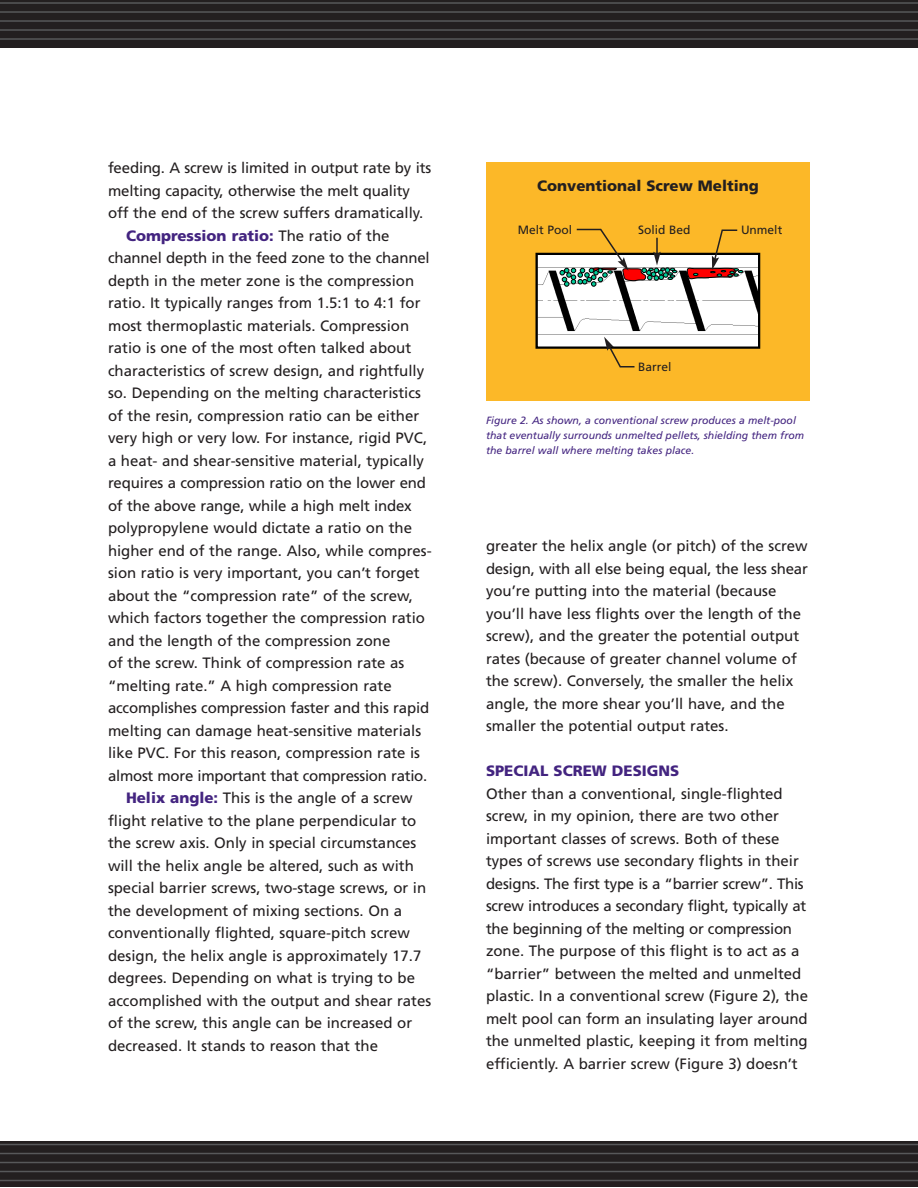
<style>
.page{position:relative;width:918px;height:1188px;background:#fff}
.page>*{position:absolute;margin:0;border:0;box-sizing:border-box;transform-origin:0 0}
.t1{font:15px/22.5px "Frutiger";color:#231f20}
.t2{font:900 15px "Frutiger";color:#432480}
.t3{font:900 15px "Frutiger";color:#231f20}
.t4{font:12px "Frutiger";color:#231f20}
.t5{font:italic 10.5px/15px "Frutiger";color:#432480}
.s1{font-weight:400;color:#231f20}
.s2{font-weight:900;color:#432480}
</style>
<div class="page">
<div style="left:0;top:0;width:918px;height:47px;background:#231f20"></div>
<hr style="left:0;top:2px;width:918px;height:2px;background:#57585a">
<hr style="left:0;top:11px;width:918px;height:2px;background:#57585a">
<hr style="left:0;top:20px;width:918px;height:2px;background:#57585a">
<hr style="left:0;top:29px;width:918px;height:2px;background:#57585a">
<hr style="left:0;top:38px;width:918px;height:2px;background:#57585a">
<div style="left:0;top:1142px;width:918px;height:45px;background:linear-gradient(to right,#262223,#262223)"></div>
<hr style="left:0;top:1144px;width:918px;height:1px;background:#57585a">
<hr style="left:0;top:1153px;width:918px;height:1px;background:#57585a">
<hr style="left:0;top:1162px;width:918px;height:1px;background:#57585a">
<hr style="left:0;top:1171px;width:918px;height:1px;background:#57585a">
<hr style="left:0;top:1180px;width:918px;height:1px;background:#57585a">
<div style="left:486px;top:162px;width:324px;height:238px;background:#fcb828"></div>
<img style="left:539px;top:256px;width:218px;height:90px">
<div style="left:536px;top:253px;width:224px;height:96px;border:2px solid #000"></div>
<svg style="left:560px;top:228px;width:117px;height:58px"></svg>
<svg style="left:687px;top:229px;width:56px;height:50px"></svg>
<svg style="left:604px;top:337px;width:32px;height:31px"></svg>
<p class="t1" style="left:108px;top:158px;width:325px">feeding. A screw is limited in output rate by its</p>
<p class="t1" style="left:108px;top:180px;width:304px">melting capacity, otherwise the melt quality</p>
<p class="t1" style="left:108px;top:203px;width:317px">off the end of the screw suffers dramatically.</p>
<p class="t2" style="left:126px;top:230px;width:265px">Compression ratio: <span class="s1">The ratio of the</span></p>
<p class="t1" style="left:108px;top:248px;width:323px">channel depth in the feed zone to the channel</p>
<p class="t1" style="left:108px;top:270px;width:308px">depth in the meter zone is the compression</p>
<p class="t1" style="left:108px;top:293px;width:314px">ratio. It typically ranges from 1.5:1 to 4:1 for</p>
<p class="t1" style="left:108px;top:315px;width:303px">most thermoplastic materials. Compression</p>
<p class="t1" style="left:108px;top:338px;width:305px">ratio is one of the most often talked about</p>
<p class="t1" style="left:108px;top:360px;width:318px">characteristics of screw design, and rightfully</p>
<p class="t1" style="left:108px;top:383px;width:314px">so. Depending on the melting characteristics</p>
<p class="t1" style="left:108px;top:405px;width:313px">of the resin, compression ratio can be either</p>
<p class="t1" style="left:108px;top:428px;width:321px">very high or very low. For instance, rigid PVC,</p>
<p class="t1" style="left:108px;top:450px;width:318px">a heat- and shear-sensitive material, typically</p>
<p class="t1" style="left:108px;top:473px;width:320px">requires a compression ratio on the lower end</p>
<p class="t1" style="left:108px;top:495px;width:305px">of the above range, while a high melt index</p>
<p class="t1" style="left:108px;top:518px;width:306px">polypropylene would dictate a ratio on the</p>
<p class="t1" style="left:108px;top:540px;width:325px">higher end of the range. Also, while compres-</p>
<p class="t1" style="left:108px;top:563px;width:313px">sion ratio is very important, you can’t forget</p>
<p class="t1" style="left:108px;top:585px;width:307px">about the “compression rate” of the screw,</p>
<p class="t1" style="left:108px;top:608px;width:319px">which factors together the compression ratio</p>
<p class="t1" style="left:108px;top:630px;width:284px">and the length of the compression zone</p>
<p class="t1" style="left:108px;top:653px;width:298px">of the screw. Think of compression rate as</p>
<p class="t1" style="left:108px;top:675px;width:285px">“melting rate.” A high compression rate</p>
<p class="t1" style="left:108px;top:698px;width:323px">accomplishes compression faster and this rapid</p>
<p class="t1" style="left:108px;top:720px;width:315px">melting can damage heat-sensitive materials</p>
<p class="t1" style="left:108px;top:743px;width:314px">like PVC. For this reason, compression rate is</p>
<p class="t1" style="left:108px;top:765px;width:321px">almost more important that compression ratio.</p>
<p class="t1" style="left:126px;top:788px;width:288px"><span class="s2">Helix angle:</span> This is the angle of a screw</p>
<p class="t1" style="left:108px;top:810px;width:310px">flight relative to the plane perpendicular to</p>
<p class="t1" style="left:108px;top:833px;width:310px">the screw axis. Only in special circumstances</p>
<p class="t1" style="left:108px;top:855px;width:307px">will the helix angle be altered, such as with</p>
<p class="t1" style="left:108px;top:878px;width:320px">special barrier screws, two-stage screws, or in</p>
<p class="t1" style="left:108px;top:900px;width:296px">the development of mixing sections. On a</p>
<p class="t1" style="left:108px;top:923px;width:304px">conventionally flighted, square-pitch screw</p>
<p class="t1" style="left:108px;top:945px;width:315px">design, the helix angle is approximately 17.7</p>
<p class="t1" style="left:108px;top:968px;width:309px">degrees. Depending on what is trying to be</p>
<p class="t1" style="left:108px;top:990px;width:325px">accomplished with the output and shear rates</p>
<p class="t1" style="left:108px;top:1013px;width:306px">of the screw, this angle can be increased or</p>
<p class="t1" style="left:108px;top:1035px;width:272px">decreased. It stands to reason that the</p>
<p class="t3" style="left:537px;top:180px;width:223px">Conventional Screw Melting</p>
<p class="t4" style="left:518px;top:225px;width:56px">Melt Pool</p>
<p class="t4" style="left:638px;top:225px;width:54px">Solid Bed</p>
<p class="t4" style="left:741px;top:225px;width:43px">Unmelt</p>
<p class="t4" style="left:638px;top:362px;width:35px">Barrel</p>
<p class="t5" style="left:486px;top:413px;width:320px">Figure 2. As shown, a conventional screw produces a melt-pool that eventually surrounds unmelted pellets, shielding them from the barrel wall where melting takes place.</p>
<p class="t1" style="left:486px;top:536px;width:323px">greater the helix angle (or pitch) of the screw design, with all else being equal, the less shear you’re putting into the material (because you’ll have less flights over the length of the screw), and the greater the potential output rates (because of greater channel volume of the screw). Conversely, the smaller the helix angle, the more shear you’ll have, and the smaller the potential output rates.</p>
<p class="t2" style="left:486px;top:765px;width:195px">SPECIAL SCREW DESIGNS</p>
<p class="t1" style="left:486px;top:783px;width:324px">Other than a conventional, single-flighted screw, in my opinion, there are two other important classes of screws. Both of these types of screws use secondary flights in their designs. The first type is a “barrier screw”. This screw introduces a secondary flight, typically at the beginning of the melting or compression zone. The purpose of this flight is to act as a “barrier” between the melted and unmelted plastic. In a conventional screw (Figure 2), the melt pool can form an insulating layer around the unmelted plastic, keeping it from melting efficiently. A barrier screw (Figure 3) doesn’t</p>
</div>
